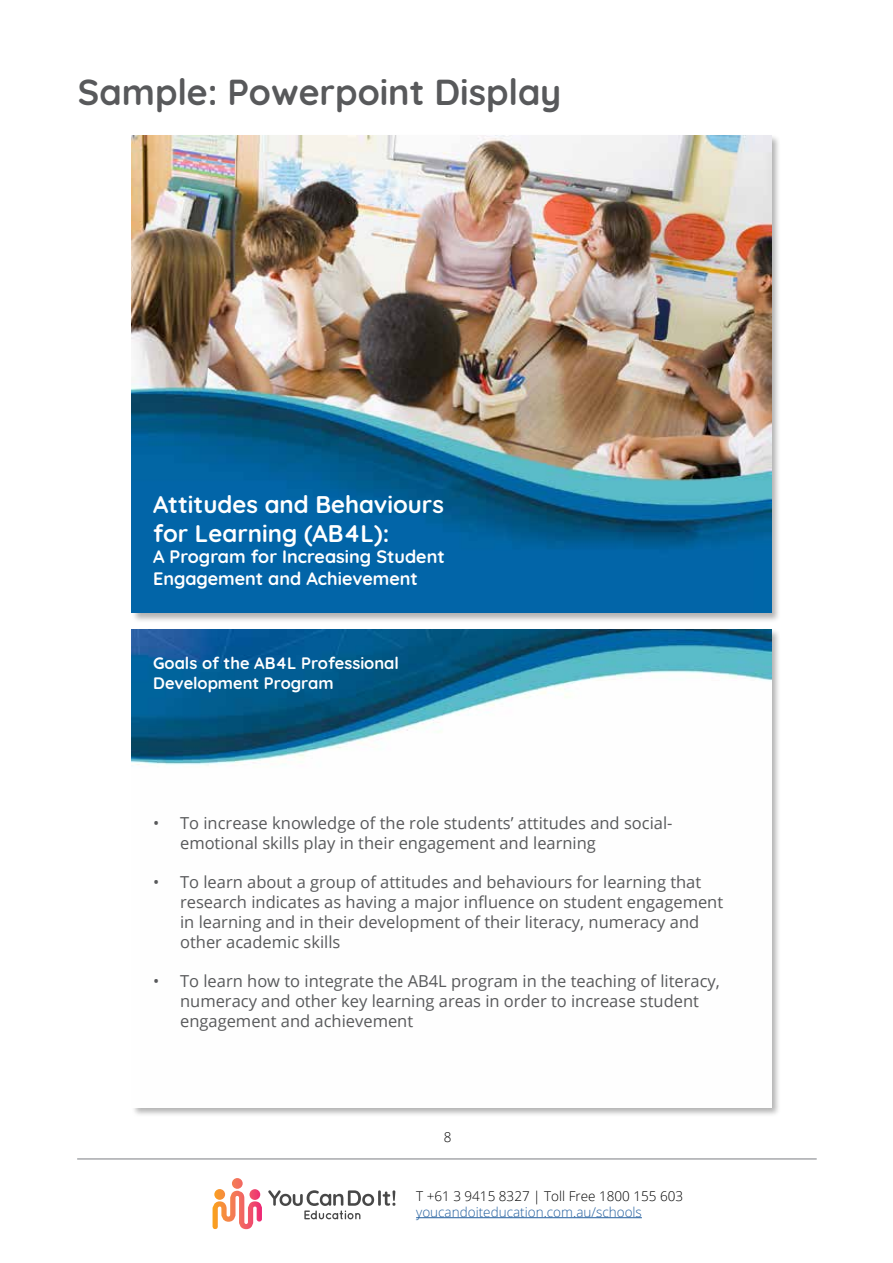
<style>
.page{position:relative;width:893px;height:1263px;background:#fff}
.page>*{position:absolute;margin:0;border:0;box-sizing:border-box;transform-origin:0 0}
.t1{font:700 36px "Quicksand";color:#58595b}
.t2{font:700 24px/28.8px "Quicksand";color:#fff}
.t3{font:700 18px/21.6px "Quicksand";color:#fff}
.t4{font:16.5px/19.8px "Open Sans";color:#58595b}
.t5{font:700 16.5px/19.8px "Quicksand";color:#fff}
.t6{font:300 13.5px "Open Sans";color:#215e9e}
.t7{font:300 13.5px "Open Sans";color:#000}
</style>
<div class="page">
<hr style="left:77px;top:1158px;width:740px;height:2px;background:#a7a9ac">
<hr style="left:416px;top:1217px;width:226px;height:1px;background:#215e9e">
<svg style="left:212px;top:1178px;width:50px;height:51px"></svg>
<svg style="left:268px;top:1190px;width:127px;height:29px"></svg>
<div style="left:131px;top:134px;width:650px;height:489px;background:#000;opacity:.3"></div>
<img style="left:132px;top:135px;width:639px;height:478px">
<div style="left:131px;top:628px;width:650px;height:489px;background:#000;opacity:.3"></div>
<img style="left:132px;top:629px;width:639px;height:478px">
<h1 class="t1" style="left:78px;top:62px;width:485px">Sample: Powerpoint Display</h1>
<h2 class="t2" style="left:153px;top:488px;width:292px">Attitudes and Behaviours for Learning (AB4L):</h2>
<p class="t3" style="left:153px;top:545px;width:293px">A Program for Increasing Student<br>Engagement and Achievement</p>
<p class="t5" style="left:153px;top:652px;width:247px">Goals of the AB4L Professional<br>Development Program</p>
<p class="t4" style="left:180px;top:812px;width:494px;text-indent:-27px">• To increase knowledge of the role students’ attitudes and social&shy;emotional skills play in their engagement and learning</p>
<p class="t4" style="left:180px;top:872px;width:545px;text-indent:-27px">• To learn about a group of attitudes and behaviours for learning that research indicates as having a major influence on student engagement in learning and in their development of their literacy, numeracy and other academic skills</p>
<p class="t4" style="left:180px;top:971px;width:541px;text-indent:-27px">• To learn how to integrate the AB4L program in the teaching of literacy, numeracy and other key learning areas in order to increase student engagement and achievement</p>
<p class="t7" style="left:444px;top:1127px;width:9px">8</p>
<p class="t7" style="left:416px;top:1186px;width:269px">T +61 3 9415 8327 | Toll Free 1800 155 603</p>
<p class="t6" style="left:416px;top:1202px;width:227px">youcandoiteducation.com.au/schools</p>
</div>
